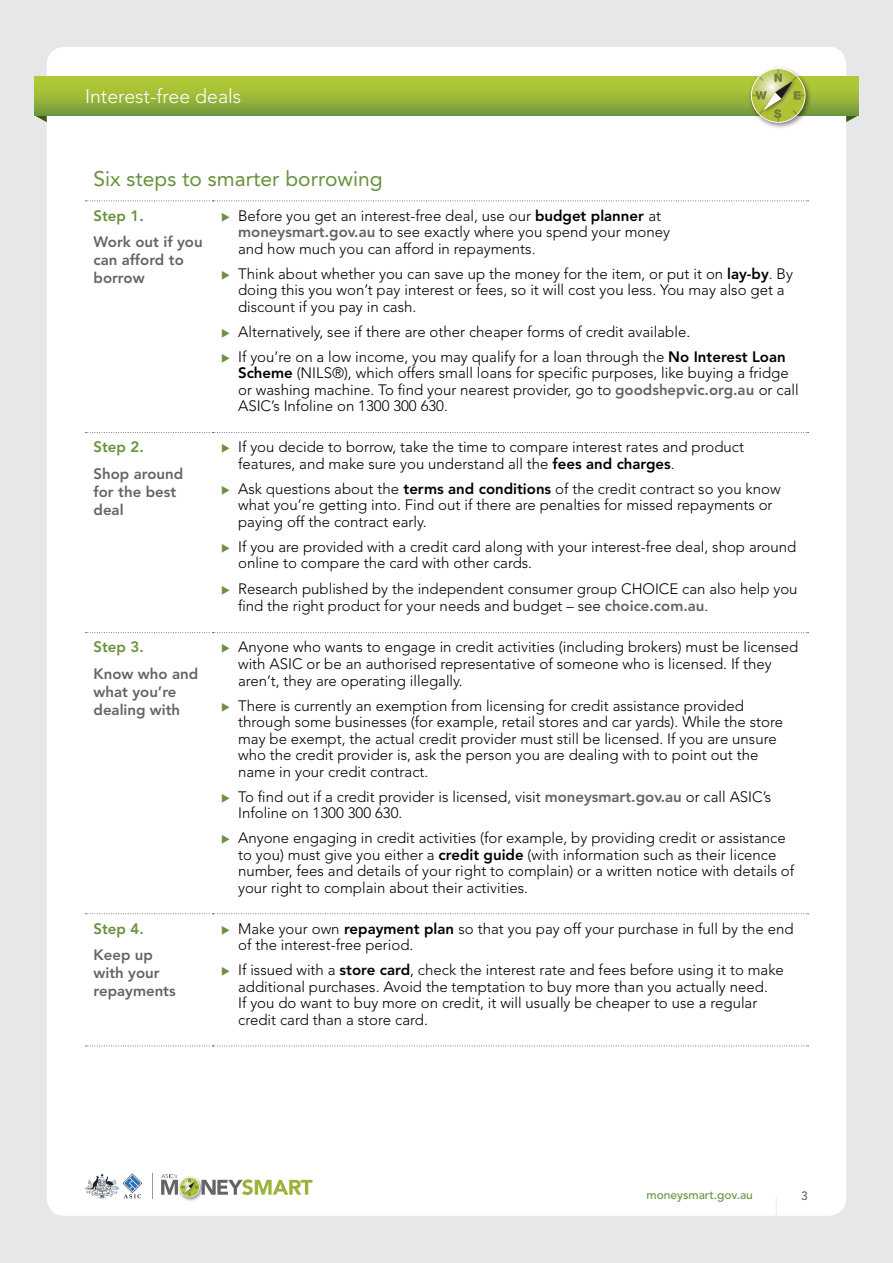
<style>
.page{position:relative;width:893px;height:1263px;background:#e6e7e8}
.page>*{position:absolute;margin:0;border:0;box-sizing:border-box;transform-origin:0 0}
.Level_2_heading{font:21px "Avenir LT Std";color:#69923e}
.t1{font:300 19.5px "Avenir LT Std";color:#fff}
.t2{font:300 15px/16.5px "Avenir LT Std";color:#000}
.Level_3_heading-no_s{font:800 15px/18px "Avenir LT Std";color:#626568}
.Level_3_heading{font:800 15px "Avenir LT Std";color:#69923e}
.t3{font:500 12px "Avenir LT Std";color:#69923e}
.t4{font:500 12px "Avenir LT Std";color:#626568}
.s1{color:#217ea5}
.s2{font-weight:800}
.s3{font-weight:800;color:#626568}
</style>
<div class="page">
<div style="left:47px;top:47px;width:799px;height:1169px;background:#fff;border-radius:18px"></div>
<hr style="left:776px;top:1198px;width:1px;height:35px;background:#e6e7e8">
<svg style="left:34px;top:68px;width:824px;height:58px"></svg>
<svg style="left:152px;top:1173px;width:1px;height:25px"></svg>
<svg style="left:85px;top:1173px;width:57px;height:25px"></svg>
<img style="left:182px;top:1197px;width:17px;height:4px">
<svg style="left:161px;top:1174px;width:151px;height:23px"></svg>
<svg style="left:85px;top:200px;width:723px;height:1px"></svg>
<svg style="left:85px;top:432px;width:723px;height:1px"></svg>
<svg style="left:85px;top:632px;width:723px;height:1px"></svg>
<svg style="left:85px;top:913px;width:723px;height:1px"></svg>
<svg style="left:85px;top:1045px;width:723px;height:1px"></svg>
<h2 class="t1" style="left:85px;top:85px;width:158px">Interest-free deals</h2>
<h2 class="Level_2_heading" style="left:94px;top:166px;width:291px">Six steps to smarter borrowing</h2>
<h3 class="Level_3_heading" style="left:94px;top:207px;width:52px">Step 1<span class="s1">.</span></h3>
<h3 class="Level_3_heading-no_s" style="left:94px;top:233px;width:111px">Work out if you can afford to borrow</h3>
<p class="t2" style="left:238px;top:207px;width:433px">Before you get an interest-free deal, use our <span class="s2">budget planner</span> at <span class="s3">moneysmart.gov.au</span> to see exactly where you spend your money and how much you can afford in repayments.</p>
<p class="t2" style="left:238px;top:265px;width:556px">Think about whether you can save up the money for the item, or put it on <span class="s2">lay-by</span>. By doing this you won’t pay interest or fees, so it will cost you less. You may also get a discount if you pay in cash.</p>
<p class="t2" style="left:238px;top:323px;width:454px">Alternatively, see if there are other cheaper forms of credit available.</p>
<p class="t2" style="left:238px;top:348px;width:562px">If you’re on a low income, you may qualify for a loan through the <span class="s2">No Interest Loan Scheme</span> (NILS®), which offers small loans for specific purposes, like buying a fridge or washing machine. To find your nearest provider, go to <span class="s3">goodshepvic.org.au</span> or call ASIC’s Infoline on 1300 300 630.</p>
<h3 class="Level_3_heading" style="left:94px;top:438px;width:52px">Step 2.</h3>
<h3 class="Level_3_heading-no_s" style="left:94px;top:465px;width:91px">Shop around for the best deal</h3>
<p class="t2" style="left:238px;top:439px;width:507px">If you decide to borrow, take the time to compare interest rates and product features, and make sure you understand all the <span class="s2">fees and charges</span>.</p>
<p class="t2" style="left:238px;top:480px;width:544px">Ask questions about the <span class="s2">terms and conditions</span> of the credit contract so you know what you’re getting into. Find out if there are penalties for missed repayments or paying off the contract early.</p>
<p class="t2" style="left:238px;top:538px;width:560px">If you are provided with a credit card along with your interest-free deal, shop around online to compare the card with other cards.</p>
<p class="t2" style="left:238px;top:580px;width:561px;line-height:17.2px">Research published by the independent consumer group CHOICE can also help you find the right product for your needs and budget – see <span class="s3">choice.com.au</span>.</p>
<h3 class="Level_3_heading" style="left:94px;top:638px;width:52px">Step 3.</h3>
<h3 class="Level_3_heading-no_s" style="left:94px;top:665px;width:106px">Know who and what you’re dealing with</h3>
<p class="t2" style="left:238px;top:639px;width:562px">Anyone who wants to engage in credit activities (including brokers) must be licensed with ASIC or be an authorised representative of someone who is licensed. If they aren’t, they are operating illegally.</p>
<p class="t2" style="left:238px;top:697px;width:547px">There is currently an exemption from licensing for credit assistance provided through some businesses (for example, retail stores and car yards). While the store may be exempt, the actual credit provider must still be licensed. If you are unsure who the credit provider is, ask the person you are dealing with to point out the name in your credit contract.</p>
<p class="t2" style="left:238px;top:788px;width:535px">To find out if a credit provider is licensed, visit <span class="s3">moneysmart.gov.au</span> or call ASIC’s<br>Infoline on 1300 300 630.</p>
<p class="t2" style="left:238px;top:830px;width:558px">Anyone engaging in credit activities (for example, by providing credit or assistance to you) must give you either a <span class="s2">credit guide</span> (with information such as their licence number, fees and details of your right to complain) or a written notice with details of your right to complain about their activities.</p>
<h3 class="Level_3_heading" style="left:94px;top:919px;width:52px">Step 4.</h3>
<h3 class="Level_3_heading-no_s" style="left:94px;top:946px;width:84px">Keep up with your repayments</h3>
<p class="t2" style="left:238px;top:920px;width:557px">Make your own <span class="s2">repayment plan</span> so that you pay off your purchase in full by the end of the interest-free period.</p>
<p class="t2" style="left:238px;top:962px;width:547px">If issued with a <span class="s2">store card</span>, check the interest rate and fees before using it to make additional purchases. Avoid the temptation to buy more than you actually need.<br>If you do want to buy more on credit, it will usually be cheaper to use a regular credit card than a store card.</p>
<p class="t3" style="left:646px;top:1188px;width:108px">moneysmart.gov.au</p>
<p class="t4" style="left:801px;top:1188px;width:8px">3</p>
</div>
